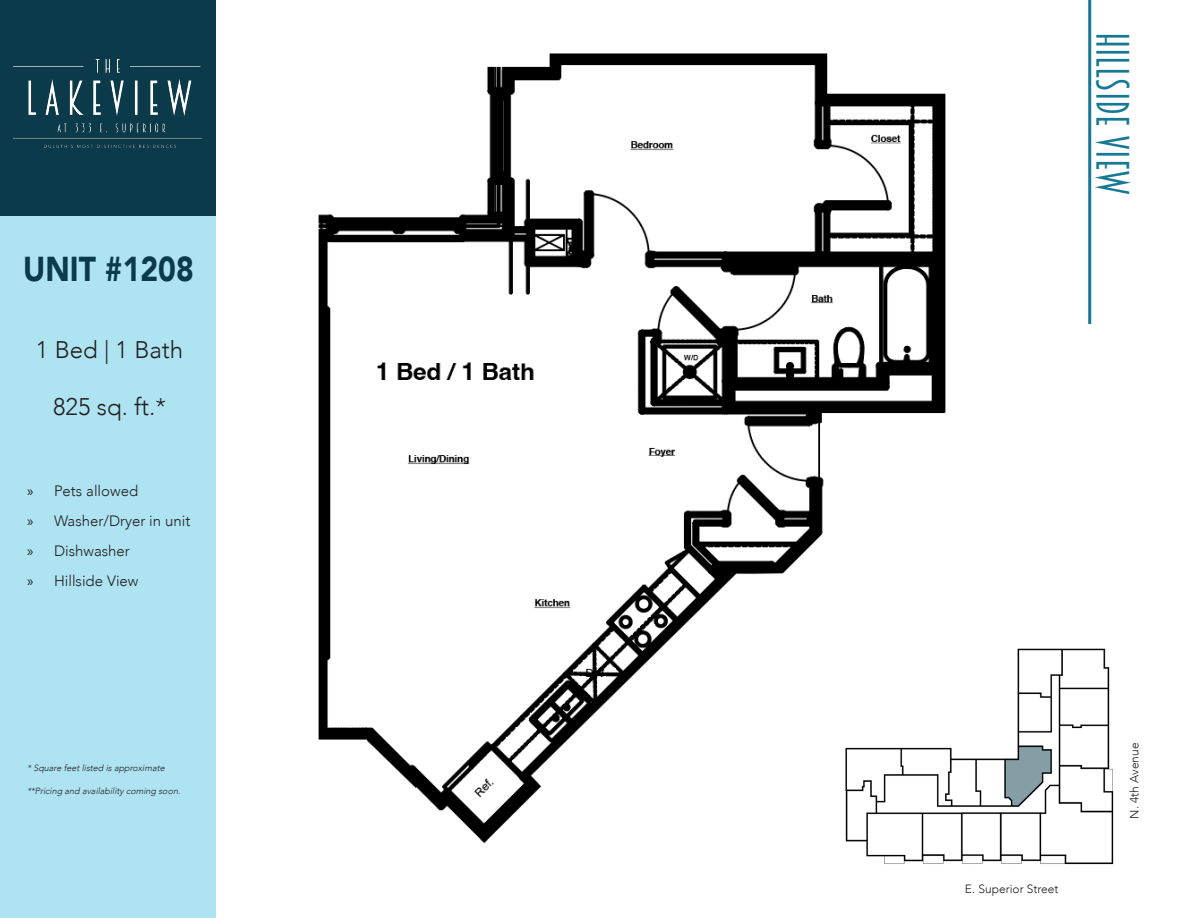
<style>
.page{position:relative;width:1188px;height:918px;background:#fff}
.page>*{position:absolute;margin:0;border:0;box-sizing:border-box;transform-origin:0 0}
.t1{font:42px "Breamcatcher";color:#167994}
.t2{font:900 34.5px "Avenir";color:#0b3b4a;scale:.87 1}
.t3{font:300 24px "Avenir";color:#231f20}
.t4{font:300 15px "Avenir";color:#231f20}
.t5{font:300 12px "Avenir";color:#231f20}
.t6{font:italic 300 9px "Avenir";color:#231f20}
.s1{font-family:"Myriad Pro";font-weight:400}
</style>
<div class="page">
<img style="left:318px;top:53px;width:628px;height:791px">
<img style="left:805px;top:642px;width:309px;height:223px">
<div style="left:0;top:0;width:216px;height:216px;background:#0b3b4a"></div>
<img style="left:13px;top:59px;width:189px;height:89px">
<div style="left:0;top:216px;width:216px;height:702px;background:#aee3f2"></div>
<hr style="left:1088px;top:0;width:3px;height:324px;background:#167994">
<p class="t2" style="left:23px;top:239px;width:197px">UNIT #1208</p>
<p class="t3" style="left:36px;top:335px;width:149px">1 Bed | 1 Bath</p>
<p class="t3" style="left:53px;top:393px;width:115px">825 sq. ft.*</p>
<p class="t4" style="left:27px;top:482px;width:113px"><span class="s1">»</span> Pets allowed</p>
<p class="t4" style="left:27px;top:512px;width:165px"><span class="s1">»</span> Washer/Dryer in unit</p>
<p class="t4" style="left:27px;top:542px;width:104px"><span class="s1">»</span> Dishwasher</p>
<p class="t4" style="left:27px;top:572px;width:113px"><span class="s1">»</span> Hillside View</p>
<p class="t6" style="left:27px;top:763px;width:141px">* Square feetlisted is approximate</p>
<p class="t6" style="left:27px;top:785px;width:157px">**Pricing and availability coming soon.</p>
<p class="t1" style="left:1137px;top:32px;width:166px;rotate:90deg">hillside VIEW</p>
<p class="t5" style="left:965px;top:882px;width:95px">E. Superior Street</p>
<p class="t5" style="left:1127px;top:819px;width:77px;rotate:-90deg">N. 4th Avenue</p>
</div>
